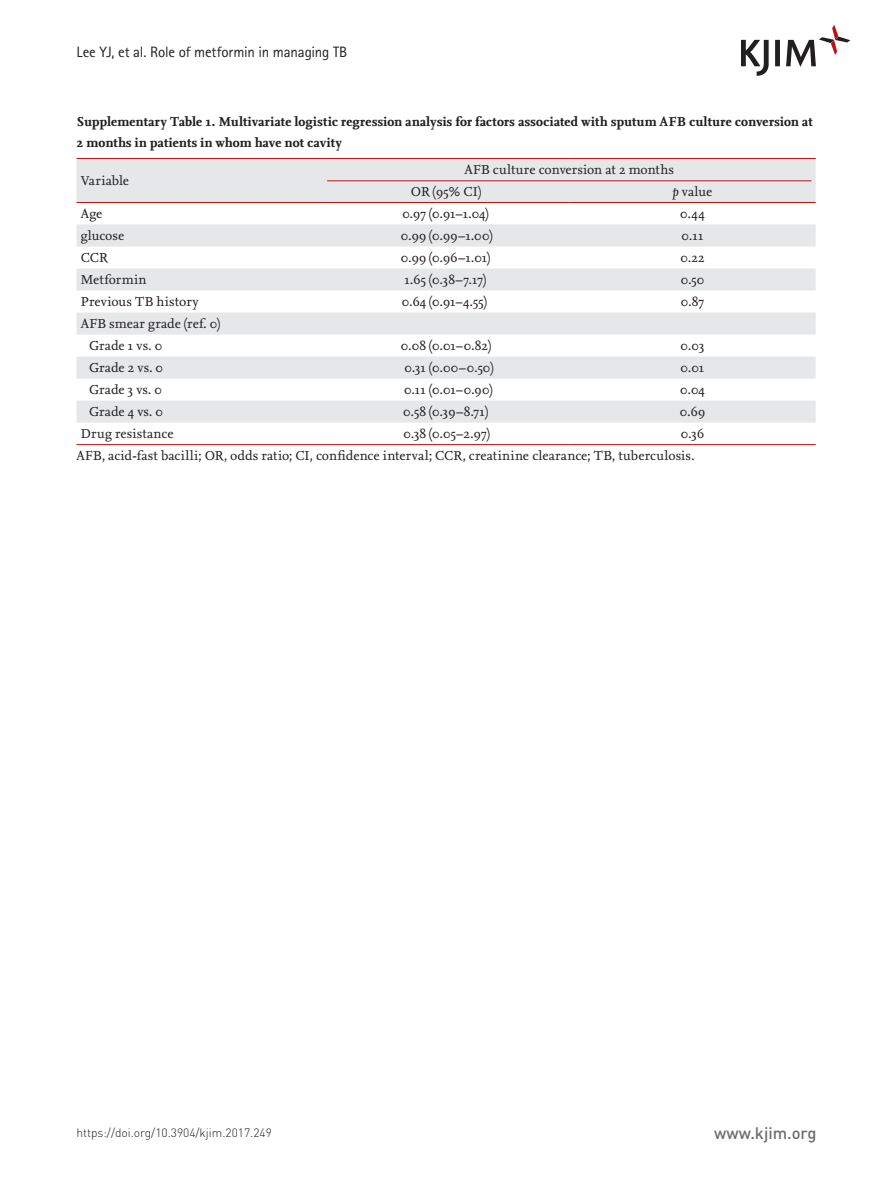
<style>
.page{position:relative;width:893px;height:1191px;background:#fff}
.page>*{position:absolute;margin:0;border:0;box-sizing:border-box;transform-origin:0 0}
.t1{font:500 16.5px "DIN Pro";color:#6c6d70}
.t2{font:15px "Rotis Sans Serif Std";letter-spacing:-.01em;color:#231f20}
.테이블{font:13.5px "Nexus Serif";letter-spacing:.01em;color:#231f20}
.테이블제목{font:700 13.5px/21px "Nexus Serif";color:#231f20}
.테이블머리_경계선{font:13.5px "Nexus Serif";color:#231f20}
.t3{font:300 12px "DIN Pro";color:#231f20}
.s1{font-style:italic}
</style>
<div class="page">
<svg style="left:741px;top:25px;width:109px;height:51px"></svg>
<svg style="left:77px;top:159px;width:739px;height:263px;fill:#e6e7e9"></svg>
<hr style="left:77px;top:158px;width:246px;height:1px;background:#bb1018">
<hr style="left:323px;top:158px;width:246px;height:1px;background:#bb1018">
<hr style="left:569px;top:158px;width:247px;height:1px;background:#bb1018">
<hr style="left:77px;top:202px;width:246px;height:1px;background:#bb1018">
<hr style="left:323px;top:202px;width:246px;height:1px;background:#bb1018">
<hr style="left:569px;top:202px;width:247px;height:1px;background:#bb1018">
<hr style="left:77px;top:444px;width:246px;height:1px;background:#bb1018">
<hr style="left:323px;top:444px;width:246px;height:1px;background:#bb1018">
<hr style="left:569px;top:444px;width:247px;height:1px;background:#bb1018">
<hr style="left:327px;top:180px;width:484px;height:1px;background:#bb1018">
<p class="t2" style="left:77px;top:43px;width:272px">Lee YJ, et al. Role of metformin in managing TB</p>
<p class="테이블제목" style="left:77px;top:111px;width:738px">Supplementary Table 1. Multivariate logistic regression analysis for factors associated with sputum AFB culture conversion at<br>2 months in patients in whom have not cavity</p>
<p class="테이블" style="left:81px;top:172px;width:50px">Variable</p>
<p class="테이블머리_경계선" style="left:464px;top:161px;width:211px">AFB culture conversion at 2 months</p>
<p class="테이블" style="left:411px;top:183px;width:72px">OR (95% CI)</p>
<p class="테이블" style="left:673px;top:183px;width:41px"><span class="s1">p</span> value</p>
<p class="테이블" style="left:81px;top:205px;width:23px">Age</p>
<p class="테이블" style="left:402px;top:205px;width:88px">0.97 (0.91–1.04)</p>
<p class="테이블" style="left:680px;top:205px;width:26px">0.44</p>
<p class="테이블" style="left:81px;top:227px;width:45px">glucose</p>
<p class="테이블" style="left:401px;top:227px;width:93px">0.99 (0.99–1.00)</p>
<p class="테이블" style="left:681px;top:227px;width:24px">0.11</p>
<p class="테이블" style="left:81px;top:249px;width:29px">CCR</p>
<p class="테이블" style="left:401px;top:249px;width:91px">0.99 (0.96–1.01)</p>
<p class="테이블" style="left:680px;top:249px;width:26px">0.22</p>
<p class="테이블" style="left:81px;top:271px;width:67px">Metformin</p>
<p class="테이블" style="left:405px;top:271px;width:83px">1.65 (0.38–7.17)</p>
<p class="테이블" style="left:681px;top:271px;width:25px">0.50</p>
<p class="테이블" style="left:81px;top:293px;width:119px">Previous TB history</p>
<p class="테이블" style="left:402px;top:293px;width:86px">0.64 (0.91–4.55)</p>
<p class="테이블" style="left:681px;top:293px;width:25px">0.87</p>
<p class="테이블" style="left:81px;top:315px;width:141px">AFB smear grade (ref. 0)</p>
<p class="테이블" style="left:89px;top:337px;width:74px">Grade 1 vs. 0</p>
<p class="테이블" style="left:401px;top:337px;width:92px">0.08 (0.01–0.82)</p>
<p class="테이블" style="left:681px;top:337px;width:25px">0.03</p>
<p class="테이블" style="left:89px;top:359px;width:75px">Grade 2 vs. 0</p>
<p class="테이블" style="left:404px;top:359px;width:90px">0.31 (0.00–0.50)</p>
<p class="테이블" style="left:681px;top:359px;width:25px">0.01</p>
<p class="테이블" style="left:89px;top:381px;width:74px">Grade 3 vs. 0</p>
<p class="테이블" style="left:404px;top:381px;width:90px">0.11 (0.01–0.90)</p>
<p class="테이블" style="left:680px;top:381px;width:26px">0.04</p>
<p class="테이블" style="left:89px;top:403px;width:75px">Grade 4 vs. 0</p>
<p class="테이블" style="left:403px;top:403px;width:86px">0.58 (0.39–8.71)</p>
<p class="테이블" style="left:680px;top:403px;width:27px">0.69</p>
<p class="테이블" style="left:81px;top:425px;width:94px">Drug resistance</p>
<p class="테이블" style="left:403px;top:425px;width:88px">0.38 (0.05–2.97)</p>
<p class="테이블" style="left:681px;top:425px;width:25px">0.36</p>
<p class="테이블" style="left:77px;top:447px;width:619px">AFB, acid-fast bacilli; OR, odds ratio; CI, confidence interval; CCR, creatinine clearance; TB, tuberculosis.</p>
<p class="t3" style="left:77px;top:1124px;width:197px">https://doi.org/10.3904/kjim.2017.249</p>
<p class="t1" style="left:714px;top:1121px;width:104px">www.kjim.org</p>
</div>
